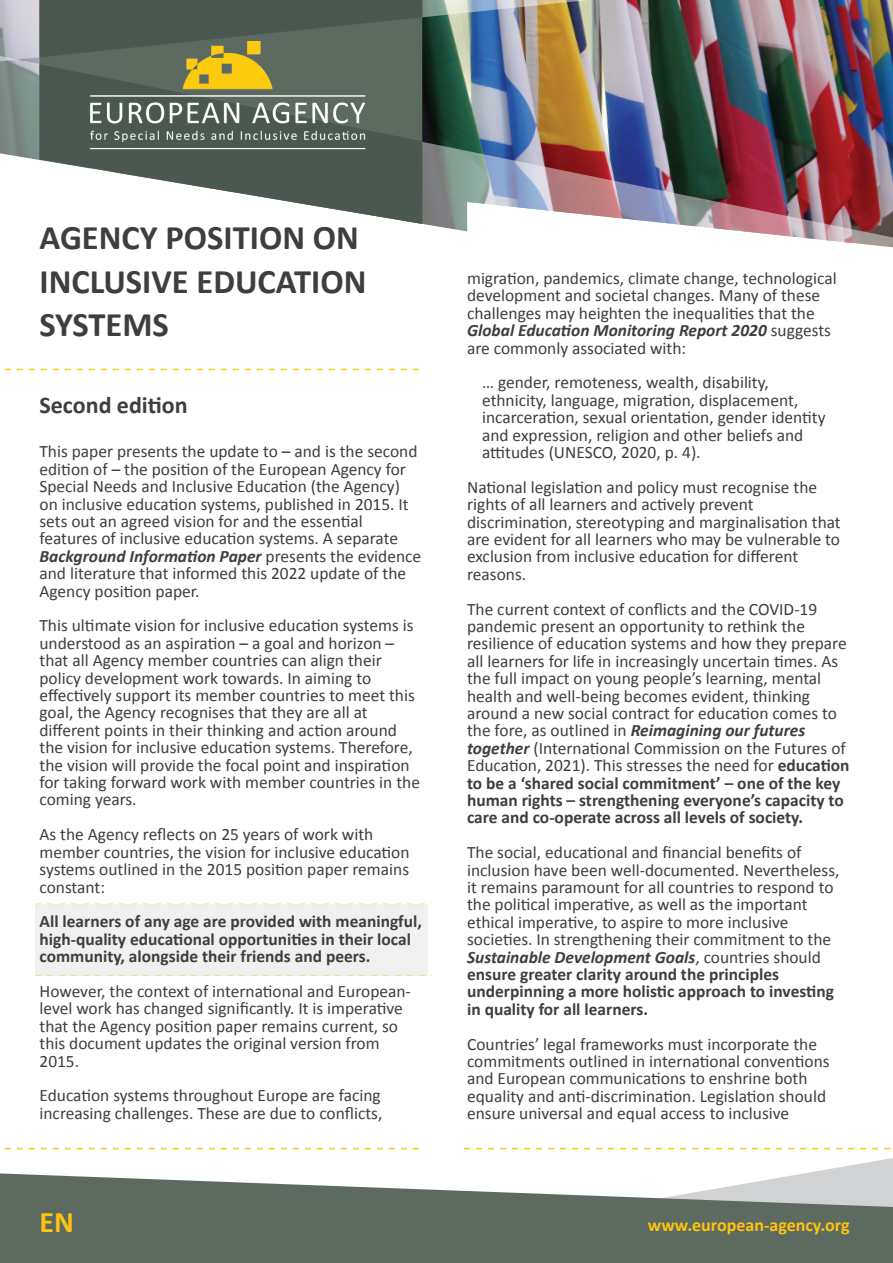
<style>
.page{position:relative;width:893px;height:1263px;background:#fff}
.page>*{position:absolute;margin:0;border:0;box-sizing:border-box;transform-origin:0 0}
.t1{font:700 34.5px/43.5px "Calibri";color:#3e3e3f}
.t2{font:700 30px "Calibri";color:#fec40e}
.t3{font:700 24px "Calibri";color:#3e3e3f}
.t4{font:700 18px "Calibri";color:#fec40e}
.t5{font:17.4px/17.4px "Calibri";color:#3e3e3f}
.t6{font:700 17.4px/17.4px "Calibri";color:#3e3e3f}
.s1{font-weight:700;font-style:italic}
.s2{font-weight:700}
</style>
<div class="page">
<div style="left:35px;top:904px;width:392px;height:71px;background:#eff0ef"></div>
<svg style="left:35px;top:975px;width:397px;height:1px"></svg>
<svg style="left:35px;top:903px;width:397px;height:1px"></svg>
<svg style="left:4px;top:1148px;width:415px;height:1px"></svg>
<svg style="left:4px;top:369px;width:415px;height:1px"></svg>
<svg style="left:464px;top:1148px;width:427px;height:1px"></svg>
<img style="left:0;top:83px;width:893px;height:165px">
<img style="left:0;top:0;width:893px;height:83px">
<svg style="left:39px;top:0;width:383px;height:57px;background:#4e5b53"></svg>
<svg style="left:39px;top:64px;width:383px;height:160px;fill:#4b5850"></svg>
<img style="left:65px;top:42px;width:332px;height:108px">
<hr style="left:90px;top:96px;width:275px;height:1px;background:#fff">
<hr style="left:90px;top:148px;width:275px;height:1px;background:#fff">
<svg style="left:808px;top:1158px;width:85px;height:15px"></svg>
<svg style="left:0;top:1173px;width:893px;height:90px;background:#79837b"></svg>
<h1 class="t1" style="left:40px;top:215px;width:328px">AGENCY POSITION ON<br>INCLUSIVE EDUCATION<br>SYSTEMS</h1>
<h3 class="t3" style="left:40px;top:390px;width:150px">Second edition</h3>
<p class="t5" style="left:40px;top:442px;width:383px">This paper presents the update to – and is the second edition of – the position of the European Agency for Special Needs and Inclusive Education (the Agency) on inclusive education systems, published in 2015. It sets out an agreed vision for and the essential features of inclusive education systems. A separate <span class="s1">Background Information Paper</span> presents the evidence and literature that informed this 2022 update of the Agency position paper.</p>
<p class="t5" style="left:40px;top:616px;width:382px">This ultimate vision for inclusive education systems is understood as an aspiration – a goal and horizon – that all Agency member countries can align their policy development work towards. In aiming to effectively support its member countries to meet this goal, the Agency recognises that they are all at different points in their thinking and action around the vision for inclusive education systems. Therefore, the vision will provide the focal point and inspiration for taking forward work with member countries in the coming years.</p>
<p class="t5" style="left:40px;top:825px;width:372px">As the Agency reflects on 25 years of work with member countries, the vision for inclusive education systems outlined in the 2015 position paper remains constant:</p>
<p class="t6" style="left:40px;top:912px;width:384px">All learners of any age are provided with meaningful, high-quality educational opportunities in their local community, alongside their friends and peers.</p>
<p class="t5" style="left:40px;top:981px;width:373px">However, the context of international and European&shy;level work has changed significantly. It is imperative that the Agency position paper remains current, so this document updates the original version from 2015.</p>
<p class="t5" style="left:40px;top:1086px;width:344px">Education systems throughout Europe are facing increasing challenges. These are due to conflicts,</p>
<p class="t5" style="left:467px;top:269px;width:371px">migration, pandemics, climate change, technological development and societal changes. Many of these challenges may heighten the inequalities that the <span class="s1">Global Education Monitoring Report 2020</span> suggests are commonly associated with:</p>
<p class="t5" style="left:482px;top:373px;width:345px">… gender, remoteness, wealth, disability, ethnicity, language, migration, displacement, incarceration, sexual orientation, gender identity and expression, religion and other beliefs and attitudes (UNESCO, 2020, p. 4).</p>
<p class="t5" style="left:467px;top:477px;width:375px">National legislation and policy must recognise the rights of all learners and actively prevent discrimination, stereotyping and marginalisation that are evident for all learners who may be vulnerable to exclusion from inclusive education for different reasons.</p>
<p class="t5" style="left:467px;top:599px;width:384px">The current context of conflicts and the COVID-19 pandemic present an opportunity to rethink the resilience of education systems and how they prepare all learners for life in increasingly uncertain times. As the full impact on young people’s learning, mental health and well-being becomes evident, thinking around a new social contract for education comes to the fore, as outlined in <span class="s1">Reimagining our futures together</span> (International Commission on the Futures of Education, 2021). This stresses the need for <span class="s2">education to be a ‘shared social commitment’ – one of the key human rights – strengthening everyone’s capacity to care and co-operate across all levels of society.</span></p>
<p class="t5" style="left:467px;top:843px;width:374px">The social, educational and financial benefits of inclusion have been well-documented. Nevertheless, it remains paramount for all countries to respond to the political imperative, as well as the important ethical imperative, to aspire to more inclusive societies. In strengthening their commitment to the <span class="s1">Sustainable Development Goals</span>, countries should <span class="s2">ensure greater clarity around the principles underpinning a more holistic approach to investing in quality for all learners.</span></p>
<p class="t5" style="left:467px;top:1034px;width:364px">Countries’ legal frameworks must incorporate the commitments outlined in international conventions and European communications to enshrine both equality and anti-discrimination. Legislation should ensure universal and equal access to inclusive</p>
<h2 class="t2" style="left:40px;top:1203px;width:36px">EN</h2>
<p class="t4" style="left:648px;top:1213px;width:203px">www.european-agency.org</p>
</div>
